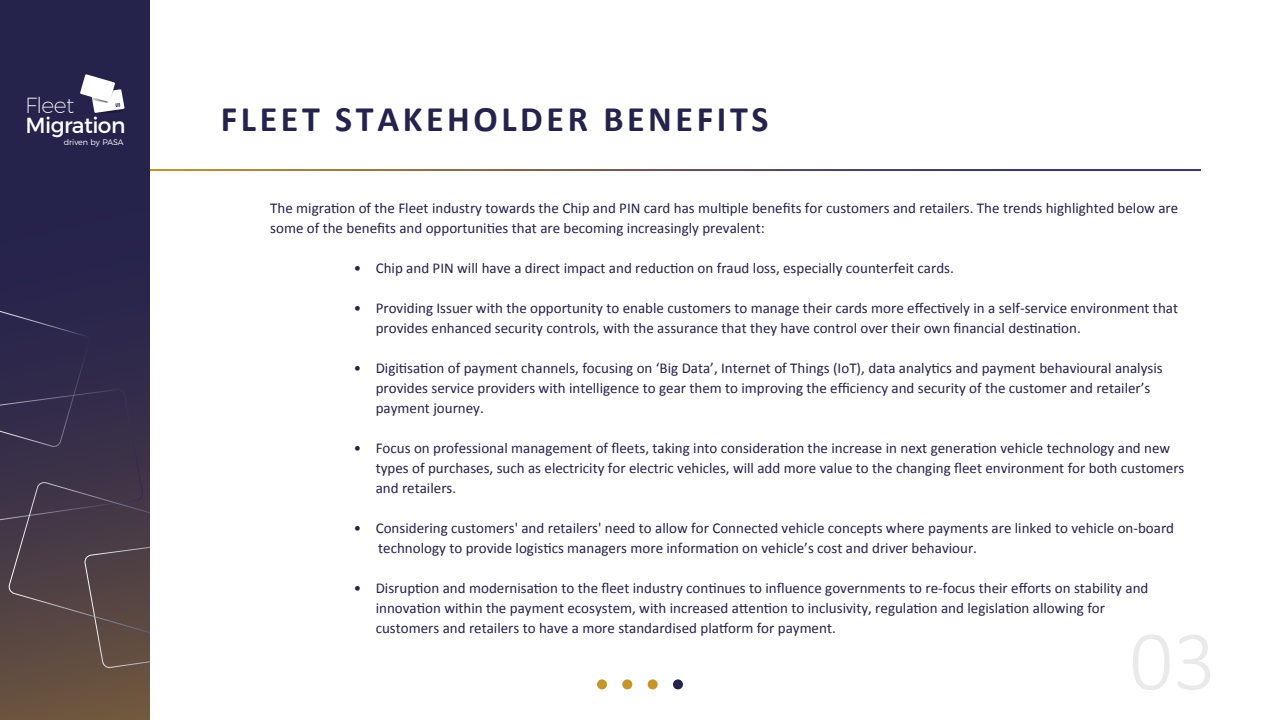
<style>
.page{position:relative;width:1280px;height:720px;background:#fff}
.page>*{position:absolute;margin:0;border:0;box-sizing:border-box;transform-origin:0 0}
.t1{font:300 85.6px "Calibri";color:#eaeaea}
.t2{font:700 36px "Calibri";letter-spacing:.1em;color:#25224c}
.t3{font:21.8px "Montserrat";letter-spacing:-.025em;color:#fff}
.t4{font:200 21.8px "Montserrat";letter-spacing:-.025em;color:#fff}
.t5{font:15px/20px "Calibri";color:#25224c}
.t6{font:300 8px "Montserrat";letter-spacing:-.01em;color:#fff}
</style>
<div class="page">
<svg style="left:0;top:0;width:150px;height:720px;background:#312a49"></svg>
<div style="left:59px;top:71px;width:91px;height:78px;background:#25224c"></div>
<svg style="left:80px;top:74px;width:45px;height:39px"></svg>
<div style="left:597px;top:679px;width:10px;height:10px;background:#c4942d;border-radius:50%"></div>
<div style="left:622px;top:679px;width:10px;height:10px;background:#c4942d;border-radius:50%"></div>
<div style="left:648px;top:679px;width:10px;height:10px;background:#c4942d;border-radius:50%"></div>
<div style="left:673px;top:679px;width:10px;height:10px;background:#25224c;border-radius:50%"></div>
<svg style="left:0;top:290px;width:150px;height:379px;background:#413748"></svg>
<h3 class="t4" style="left:25px;top:89px;width:51px">Fleet</h3>
<p class="t6" style="left:64px;top:136px;width:61px">driven by PASA</p>
<h3 class="t3" style="left:25px;top:108px;width:102px">Migration</h3>
<h2 class="t2" style="left:221px;top:96px;width:549px">FLEET STAKEHOLDER BENEFITS</h2>
<p class="t5" style="left:270px;top:198px;width:910px">The migration of the Fleet industry towards the Chip and PIN card has multiple benefits for customers and retailers. The trends highlighted below are some of the benefits and opportunities that are becoming increasingly prevalent:</p>
<p class="t5" style="left:354px;top:258px;width:602px">• Chip and PIN will have a direct impact and reduction on fraud loss, especially counterfeit cards.</p>
<p class="t5" style="left:376px;top:298px;width:804px;text-indent:-22px">• Providing Issuer with the opportunity to enable customers to manage their cards more effectively in a self-service environment that provides enhanced security controls, with the assurance that they have control over their own financial destination.</p>
<p class="t5" style="left:376px;top:358px;width:788px;text-indent:-22px">• Digitisation of payment channels, focusing on ‘Big Data’, Internet of Things (IoT), data analytics and payment behavioural analysis provides service providers with intelligence to gear them to improving the efficiency and security of the customer and retailer’s payment journey.</p>
<p class="t5" style="left:376px;top:438px;width:810px;text-indent:-22px">• Focus on professional management of fleets, taking into consideration the increase in next generation vehicle technology and new types of purchases, such as electricity for electric vehicles, will add more value to the changing fleet environment for both customers and retailers.</p>
<p class="t5" style="left:378px;top:518px;width:797px;text-indent:-24px">• Considering customers' and retailers' need to allow for Connected vehicle concepts where payments are linked to vehicle on-board technology to provide logistics managers more information on vehicle’s cost and driver behaviour.</p>
<p class="t5" style="left:376px;top:578px;width:774px;text-indent:-22px">• Disruption and modernisation to the fleet industry continues to influence governments to re-focus their efforts on stability and innovation within the payment ecosystem, with increased attention to inclusivity, regulation and legislation allowing for customers and retailers to have a more standardised platform for payment.</p>
<h1 class="t1" style="left:1130px;top:608px;width:88px">03</h1>
</div>
